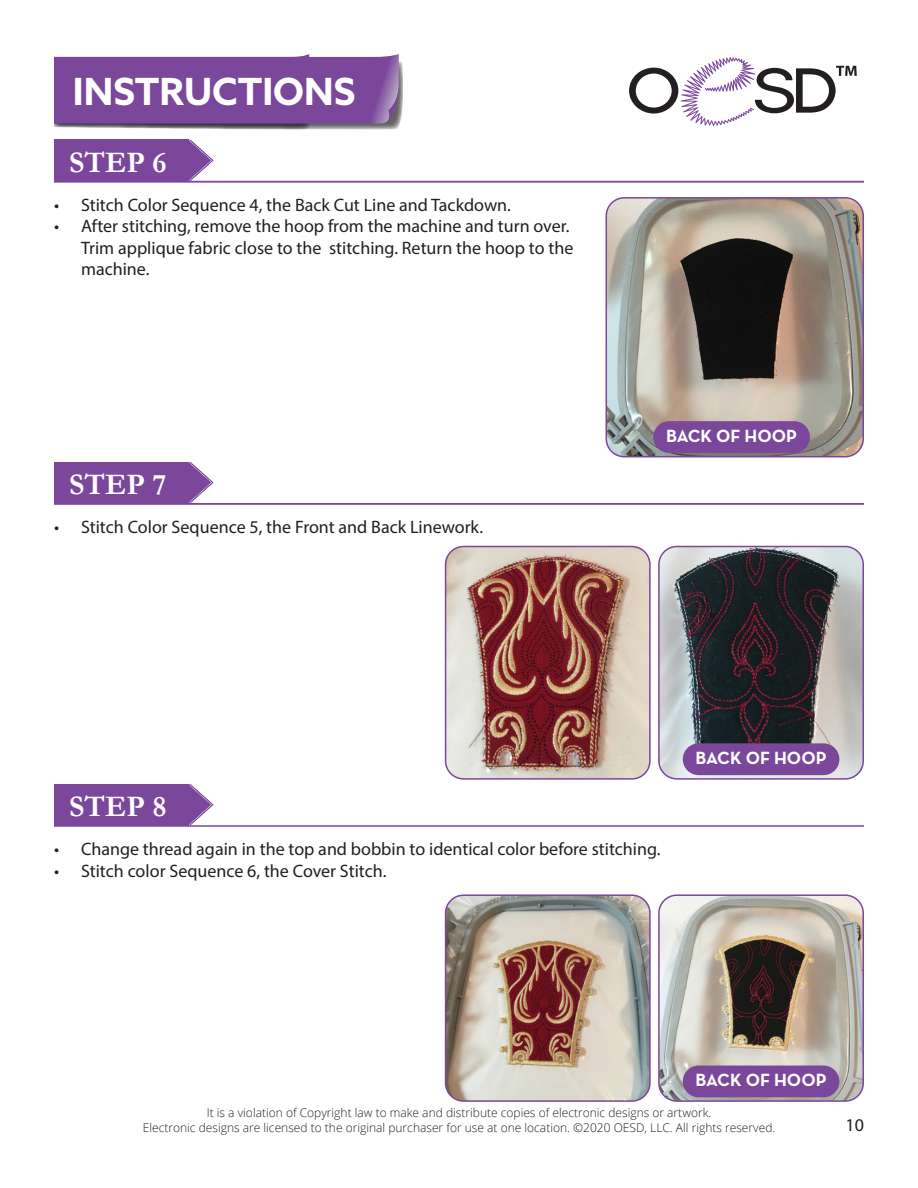
<style>
.page{position:relative;width:918px;height:1188px;background:#fff}
.page>*{position:absolute;margin:0;border:0;box-sizing:border-box;transform-origin:0 0}
.t1{font:700 37.5px "Azo Sans";color:#fff}
.t2{font:700 30px "Garamond";color:#fff}
.t3{font:18px/21.6px "Myriad Pro";color:#231f20}
.t4{font:700 18px "Neutra Text";color:#fff}
.t5{font:300 12px "Open Sans";color:#231f20}
</style>
<div class="page">
<svg style="left:629px;top:57px;width:228px;height:69px"></svg>
<hr style="left:54px;top:825px;width:810px;height:2px;background:#7b479b">
<div style="left:54px;top:784px;width:134px;height:41px;background:#7b479b"></div>
<svg style="left:188px;top:784px;width:25px;height:41px"></svg>
<div style="left:54px;top:462px;width:134px;height:41px;background:#7b479b"></div>
<svg style="left:188px;top:462px;width:25px;height:41px"></svg>
<hr style="left:54px;top:503px;width:810px;height:2px;background:#7b479b">
<div style="left:54px;top:140px;width:134px;height:41px;background:#7b479b"></div>
<svg style="left:188px;top:140px;width:25px;height:41px"></svg>
<hr style="left:54px;top:181px;width:810px;height:1px;background:#7b479b">
<img style="left:606px;top:198px;width:257px;height:259px">
<div style="left:606px;top:197px;width:258px;height:260px;border:2px solid #7b479b;border-radius:18px"></div>
<img style="left:659px;top:547px;width:204px;height:230px">
<div style="left:658px;top:546px;width:206px;height:234px;border:2px solid #7b479b;border-radius:18px"></div>
<svg style="left:54px;top:54px;width:349px;height:76px;background:#83569e"></svg>
<img style="left:446px;top:547px;width:202px;height:230px">
<div style="left:445px;top:546px;width:206px;height:234px;border:2px solid #7b479b;border-radius:18px"></div>
<img style="left:661px;top:897px;width:200px;height:202px">
<div style="left:658px;top:894px;width:206px;height:208px;border:2px solid #7b479b;border-radius:18px"></div>
<img style="left:446px;top:897px;width:202px;height:202px">
<div style="left:445px;top:894px;width:206px;height:208px;border:2px solid #7b479b;border-radius:18px"></div>
<div style="left:683px;top:1066px;width:156px;height:31px;background:#7b479b;border-radius:16px"></div>
<div style="left:683px;top:743px;width:156px;height:32px;background:#7b479b;border-radius:16px"></div>
<div style="left:653px;top:421px;width:157px;height:32px;background:#7b479b;border-radius:16px"></div>
<p class="t1" style="left:73px;top:67px;width:284px">INSTRUCTIONS</p>
<p class="t2" style="left:69px;top:142px;width:99px">STEP 6</p>
<p class="t2" style="left:152px;top:142px;width:22px">X</p>
<p class="t3" style="left:54px;top:193px;width:459px">• Stitch Color Sequence 4, the Back Cut Line and Tackdown.</p>
<p class="t3" style="left:81px;top:215px;width:494px;text-indent:-27px">• After stitching, remove the hoop from the machine and turn over.<br>Trim applique fabric close to the stitching. Return the hoop to the machine.</p>
<p class="t2" style="left:69px;top:464px;width:99px">STEP 7</p>
<p class="t2" style="left:152px;top:464px;width:22px">X</p>
<p class="t3" style="left:54px;top:516px;width:431px">• Stitch Color Sequence 5, the Front and Back Linework.</p>
<p class="t4" style="left:666px;top:425px;width:132px">BACK OF HOOP</p>
<p class="t2" style="left:69px;top:786px;width:99px">STEP 8</p>
<p class="t2" style="left:152px;top:786px;width:22px">X</p>
<p class="t3" style="left:54px;top:838px;width:608px">• Change thread again in the top and bobbin to identical color before stitching.</p>
<p class="t3" style="left:54px;top:859px;width:334px">• Stitch color Sequence 6, the Cover Stitch.</p>
<p class="t4" style="left:696px;top:747px;width:132px">BACK OF HOOP</p>
<p class="t4" style="left:696px;top:1069px;width:132px">BACK OF HOOP</p>
<p class="t5" style="left:207px;top:1105px;width:506px">It is a violation of Copyright law to make and distribute copies of electronic designs or artwork.</p>
<p class="t5" style="left:143px;top:1119px;width:634px">Electronic designs are licensed to the original purchaser for use at one location. ©2020 OESD, LLC. All rights reserved.</p>
<p class="t3" style="left:846px;top:1114px;width:20px">10</p>
</div>
